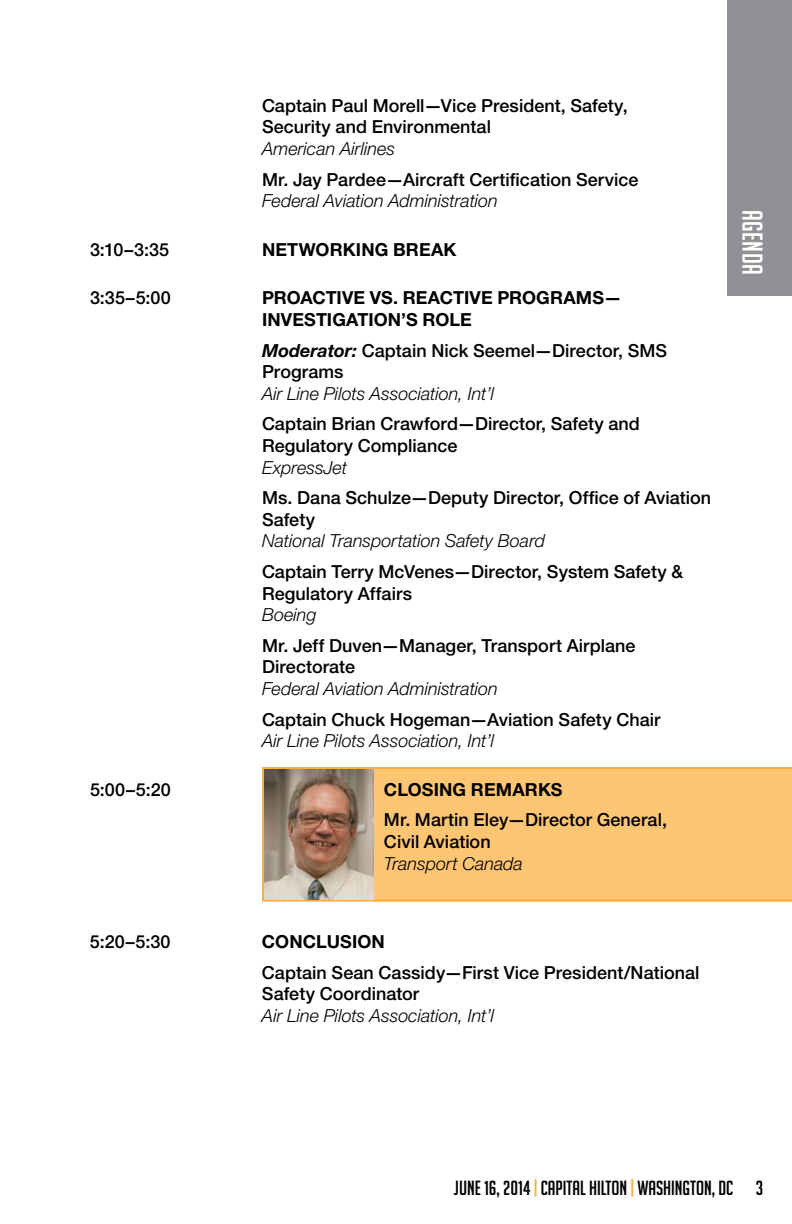
<style>
.page{position:relative;width:792px;height:1224px;background:#fff}
.page>*{position:absolute;margin:0;border:0;box-sizing:border-box;transform-origin:0 0}
.t1{font:28px "Big Noodle Titling";letter-spacing:.025em;color:#fff}
.t2{font:20px "Big Noodle Titling";color:#000}
.t3{font:500 18px/21.6px "Helvetica Neue LT Std";color:#000}
.t4{font:italic 300 18px "Helvetica Neue LT Std";color:#000}
.t5{font:700 18px/21.6px "Helvetica Neue LT Std";letter-spacing:.005em;color:#000}
.s1{font-weight:700;font-style:italic}
.s2{color:#fbaf34}
</style>
<div class="page">
<div style="left:728px;top:0;width:64px;height:295px;background:#919195"></div>
<div style="left:262px;top:767px;width:530px;height:135px;background:#fec573"></div>
<img style="left:264px;top:769px;width:110px;height:131px">
<p class="t3" style="left:262px;top:94px;width:367px">Captain Paul Morell—Vice President, Safety,<br>Security and Environmental</p>
<p class="t4" style="left:262px;top:138px;width:135px">American Airlines</p>
<p class="t3" style="left:262px;top:168px;width:378px">Mr. Jay Pardee—Aircraft Certification Service</p>
<p class="t4" style="left:262px;top:190px;width:237px">Federal Aviation Administration</p>
<p class="t3" style="left:90px;top:238px;width:81px">3:10–3:35</p>
<p class="t5" style="left:262px;top:238px;width:196px">NETWORKING BREAK</p>
<p class="t3" style="left:90px;top:287px;width:82px">3:35–5:00</p>
<p class="t5" style="left:262px;top:287px;width:361px">PROACTIVE VS. REACTIVE PROGRAMS—<br>INVESTIGATION’S ROLE</p>
<p class="t3" style="left:262px;top:339px;width:407px"><span class="s1">Moderator:</span> Captain Nick Seemel—Director, SMS<br>Programs</p>
<p class="t4" style="left:262px;top:383px;width:234px">Air Line Pilots Association, Int’l</p>
<p class="t3" style="left:262px;top:413px;width:379px">Captain Brian Crawford—Director, Safety and<br>Regulatory Compliance</p>
<p class="t4" style="left:262px;top:457px;width:87px">ExpressJet</p>
<p class="t3" style="left:262px;top:487px;width:451px">Ms. Dana Schulze—Deputy Director, Office of Aviation<br>Safety</p>
<p class="t4" style="left:262px;top:530px;width:285px">National Transportation Safety Board</p>
<p class="t3" style="left:262px;top:561px;width:423px">Captain Terry McVenes—Director, System Safety &amp;<br>Regulatory Affairs</p>
<p class="t4" style="left:262px;top:604px;width:56px">Boeing</p>
<p class="t3" style="left:262px;top:634px;width:375px">Mr. Jeff Duven—Manager, Transport Airplane<br>Directorate</p>
<p class="t4" style="left:262px;top:678px;width:237px">Federal Aviation Administration</p>
<p class="t3" style="left:262px;top:708px;width:400px">Captain Chuck Hogeman—Aviation Safety Chair</p>
<p class="t4" style="left:262px;top:730px;width:234px">Air Line Pilots Association, Int’l</p>
<p class="t3" style="left:90px;top:778px;width:82px">5:00–5:20</p>
<p class="t5" style="left:384px;top:778px;width:180px">CLOSING REMARKS</p>
<p class="t3" style="left:384px;top:809px;width:285px">Mr. Martin Eley—Director General,<br>Civil Aviation</p>
<p class="t4" style="left:384px;top:853px;width:140px">Transport Canada</p>
<p class="t3" style="left:90px;top:931px;width:82px">5:20–5:30</p>
<p class="t5" style="left:262px;top:931px;width:27px">CONCLUSION</p>
<p class="t3" style="left:262px;top:961px;width:439px">Captain Sean Cassidy—First Vice President/National<br>Safety Coordinator</p>
<p class="t4" style="left:262px;top:1005px;width:234px">Air Line Pilots Association, Int’l</p>
<h1 class="t1" style="left:767px;top:210px;width:67px;rotate:90deg">AGENDA</h1>
<p class="t2" style="left:454px;top:1177px;width:311px">JUNE 16, 2014 <span class="s2">|</span> CAPITAL HILTON <span class="s2">|</span> WASHINGTON, DC 3</p>
</div>
